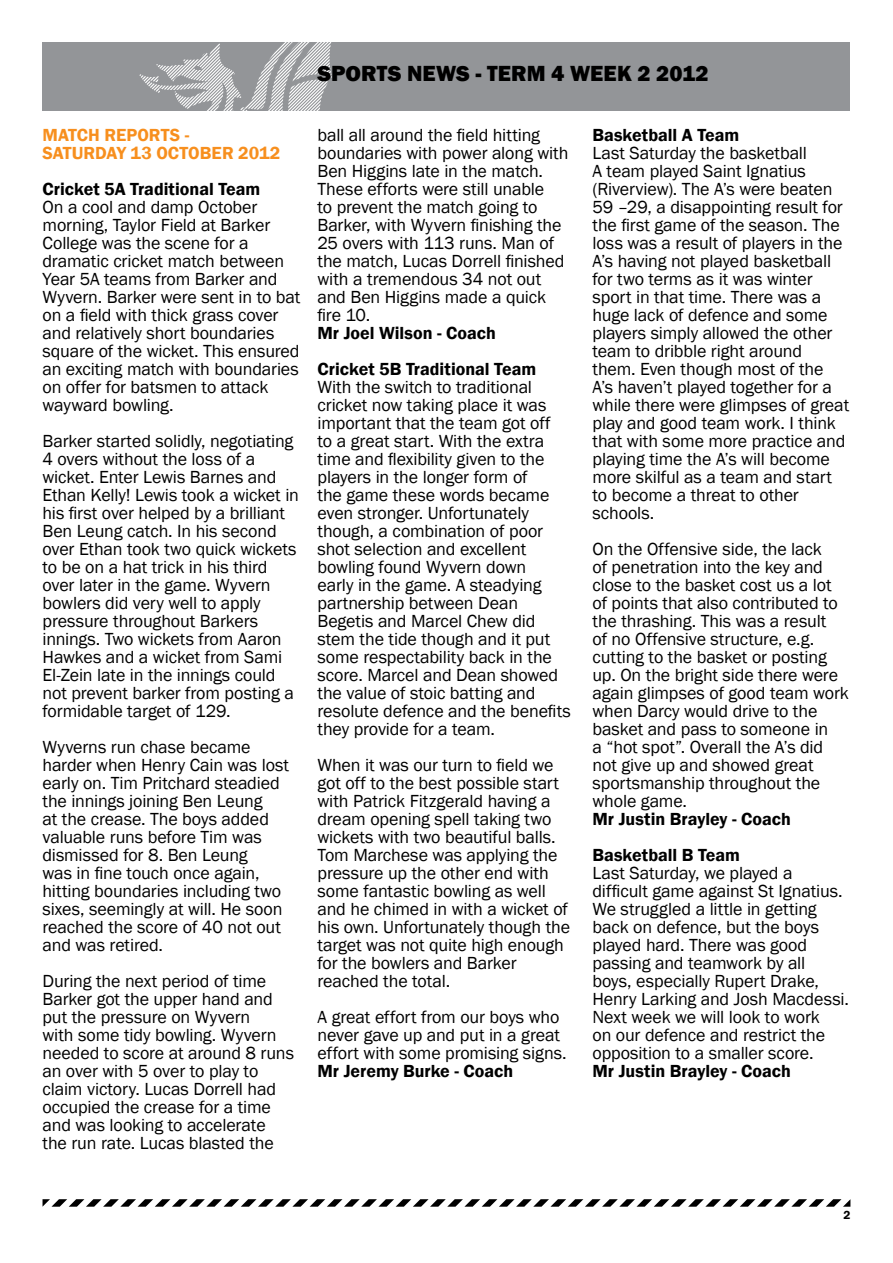
<style>
.page{position:relative;width:893px;height:1263px;background:#fff}
.page>*{position:absolute;margin:0;border:0;box-sizing:border-box;transform-origin:0 0}
.t1{font:800 22.5px "Franklin Gothic";letter-spacing:.005em;color:#000}
.t2{font:18px/18px "Franklin Gothic";letter-spacing:-.01em;color:#000}
.t3{font:600 18px/36px "Franklin Gothic";color:#000}
.t4{font:600 18px/18px "Franklin Gothic";color:#f78f1e}
.t5{font:600 12px "Franklin Gothic";color:#000}
</style>
<div class="page">
<div style="left:43px;top:43px;width:807px;height:68px;background:#939598"></div>
<svg style="left:139px;top:43px;width:193px;height:68px"></svg>
<svg style="left:43px;top:1199px;width:807px;height:8px"></svg>
<p class="t1" style="left:317px;top:58px;width:393px">sPORTS NEWS - TERM 4 WEEK 2 2012</p>
<p class="t4" style="left:43px;top:126px;width:239px">MATCH REPORTS -<br>SATURDAY 13 OCTOBER 2012</p>
<p class="t3" style="left:43px;top:171px;width:219px">Cricket 5A Traditional Team</p>
<p class="t2" style="left:43px;top:198px;width:259px">On a cool and damp October morning, Taylor Field at Barker<br>College was the scene for a dramatic cricket match between<br>Year 5A teams from Barker and<br>Wyvern. Barker were sent in to bat on a field with thick grass cover and relatively short boundaries square of the wicket. This ensured an exciting match with boundaries on offer for batsmen to attack wayward bowling.</p>
<p class="t2" style="left:43px;top:432px;width:258px">Barker started solidly, negotiating<br>4 overs without the loss of a wicket. Enter Lewis Barnes and<br>Ethan Kelly! Lewis took a wicket in his first over helped by a brilliant<br>Ben Leung catch. In his second over Ethan took two quick wickets to be on a hat trick in his third over later in the game. Wyvern bowlers did very well to apply pressure throughout Barkers innings. Two wickets from Aaron<br>Hawkes and a wicket from Sami<br>El-Zein late in the innings could not prevent barker from posting a formidable target of 129.</p>
<p class="t2" style="left:43px;top:738px;width:248px">Wyverns run chase became harder when Henry Cain was lost early on. Tim Pritchard steadied the innings joining Ben Leung<br>at the crease. The boys added valuable runs before Tim was dismissed for 8. Ben Leung<br>was in fine touch once again, hitting boundaries including two sixes, seemingly at will. He soon reached the score of 40 not out and was retired.</p>
<p class="t2" style="left:43px;top:972px;width:253px">During the next period of time<br>Barker got the upper hand and put the pressure on Wyvern<br>with some tidy bowling. Wyvern needed to score at around 8 runs an over with 5 over to play to claim victory. Lucas Dorrell had occupied the crease for a time and was looking to accelerate the run rate. Lucas blasted the</p>
<p class="t2" style="left:317px;top:126px;width:252px">ball all around the field hitting boundaries with power along with<br>Ben Higgins late in the match.<br>These efforts were still unable<br>to prevent the match going to<br>Barker, with Wyvern finishing the<br>25 overs with 113 runs. Man of the match, Lucas Dorrell finished with a tremendous 34 not out and Ben Higgins made a quick fire 10.</p>
<p class="t3" style="left:317px;top:315px;width:220px">Mr Joel Wilson - Coach<br>Cricket 5B Traditional Team</p>
<p class="t2" style="left:317px;top:378px;width:255px">With the switch to traditional cricket now taking place it was important that the team got off<br>to a great start. With the extra time and flexibility given to the players in the longer form of<br>the game these words became even stronger. Unfortunately though, a combination of poor shot selection and excellent bowling found Wyvern down<br>early in the game. A steadying partnership between Dean<br>Begetis and Marcel Chew did stem the tide though and it put some respectability back in the score. Marcel and Dean showed the value of stoic batting and resolute defence and the benefits they provide for a team.</p>
<p class="t2" style="left:317px;top:756px;width:254px">When it was our turn to field we got off to the best possible start with Patrick Fitzgerald having a dream opening spell taking two wickets with two beautiful balls.<br>Tom Marchese was applying the pressure up the other end with some fantastic bowling as well and he chimed in with a wicket of his own. Unfortunately though the target was not quite high enough for the bowlers and Barker reached the total.</p>
<p class="t2" style="left:317px;top:1008px;width:251px">A great effort from our boys who never gave up and put in a great effort with some promising signs.</p>
<p class="t3" style="left:317px;top:1053px;width:197px">Mr Jeremy Burke - Coach</p>
<p class="t3" style="left:592px;top:117px;width:148px">Basketball A Team</p>
<p class="t2" style="left:592px;top:144px;width:258px">Last Saturday the basketball<br>A team played Saint Ignatius (Riverview). The A’s were beaten<br>59 –29, a disappointing result for the first game of the season. The loss was a result of players in the<br>A’s having not played basketball for two terms as it was winter sport in that time. There was a huge lack of defence and some players simply allowed the other team to dribble right around them. Even though most of the<br>A’s haven’t played together for a while there were glimpses of great play and good team work. I think that with some more practice and playing time the A’s will become more skilful as a team and start to become a threat to other schools.</p>
<p class="t2" style="left:592px;top:540px;width:258px">On the Offensive side, the lack<br>of penetration into the key and close to the basket cost us a lot of points that also contributed to the thrashing. This was a result<br>of no Offensive structure, e.g. cutting to the basket or posting up. On the bright side there were again glimpses of good team work when Darcy would drive to the basket and pass to someone in<br>a “hot spot”. Overall the A’s did not give up and showed great sportsmanship throughout the whole game.</p>
<p class="t3" style="left:592px;top:801px;width:200px">Mr Justin Brayley - Coach<br>Basketball B Team</p>
<p class="t2" style="left:592px;top:864px;width:258px">Last Saturday, we played a difficult game against St Ignatius.<br>We struggled a little in getting back on defence, but the boys played hard. There was good passing and teamwork by all<br>boys, especially Rupert Drake,<br>Henry Larking and Josh Macdessi.<br>Next week we will look to work<br>on our defence and restrict the opposition to a smaller score.</p>
<p class="t3" style="left:592px;top:1053px;width:200px">Mr Justin Brayley - Coach</p>
<p class="t5" style="left:843px;top:1208px;width:9px">2</p>
</div>
